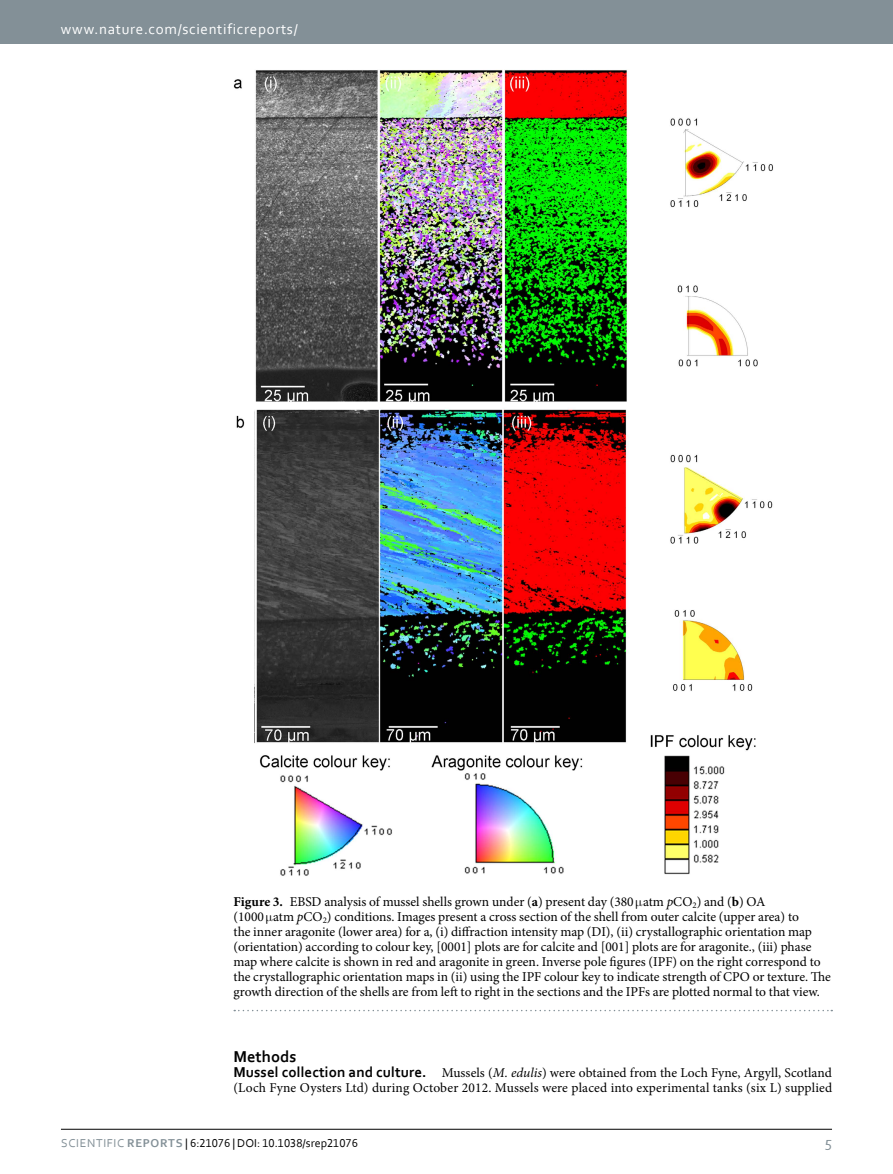
<style>
.page{position:relative;width:893px;height:1174px;background:#fff}
.page>*{position:absolute;margin:0;border:0;box-sizing:border-box;transform-origin:0 0}
.t1{font:700 16.5px "Corbel";color:#000}
.t2{font:15px "Corbel";letter-spacing:.045em;color:#fff}
.t3{font:15px "Corbel";color:#839097}
.t4{font:13.5px/15px "Minion Pro";color:#000}
.t5{font:12px "Corbel";color:#000}
.s1{font-weight:700}
.s2{font-style:italic}
.s3{font-family:"Corbel";font-weight:700;font-size:15px}
.s4{color:#839097}
.s5{font-weight:700;color:#839097}
</style>
<div class="page">
<div style="left:0;top:0;width:893px;height:43px;background:#839097"></div>
<hr style="left:61px;top:1129px;width:771px;height:1px;background:#000">
<img style="left:233px;top:70px;width:540px;height:806px">
<svg style="left:234px;top:1009px;width:598px;height:2px"></svg>
<p class="t2" style="left:61px;top:19px;width:238px">www.nature.com/scientificreports/</p>
<p class="t4" style="left:233px;top:893px;width:599px"><span class="s1">Figure 3.</span> EBSD analysis of mussel shells grown under (<span class="s1">a</span>) present day (380 atm <span class="s2">p</span>CO<sub>2</sub>) and (<span class="s1">b</span>) OA<br>(1000 atm <span class="s2">p</span>CO<sub>2</sub>) conditions. Images present a cross section of the shell from outer calcite (upper area) to<br>the inner aragonite (lower area) for a, (i) diffraction intensity map (DI), (ii) crystallographic orientation map (orientation) according to colour key, [0001] plots are for calcite and [001] plots are for aragonite., (iii) phase map where calcite is shown in red and aragonite in green. Inverse pole figures (IPF) on the right correspond to the crystallographic orientation maps in (ii) using the IPF colour key to indicate strength of CPO or texture. The growth direction of the shells are from left to right in the sections and the IPFs are plotted normal to that view.</p>
<p class="t1" style="left:233px;top:1046px;width:64px">Methods</p>
<p class="t4" style="left:233px;top:1065px;width:600px"><span class="s3">Mussel collection and culture.</span> Mussels (<span class="s2">M. edulis</span>) were obtained from the Loch Fyne, Argyll, Scotland (Loch Fyne Oysters Ltd) during October 2012. Mussels were placed into experimental tanks (six L) supplied</p>
<p class="t5" style="left:61px;top:1135px;width:298px"><span class="s4">Scientific</span> <span class="s5">Reports</span> | 6:21076 | DOI: 10.1038/srep21076</p>
<p class="t3" style="left:825px;top:1132px;width:9px">5</p>
</div>
